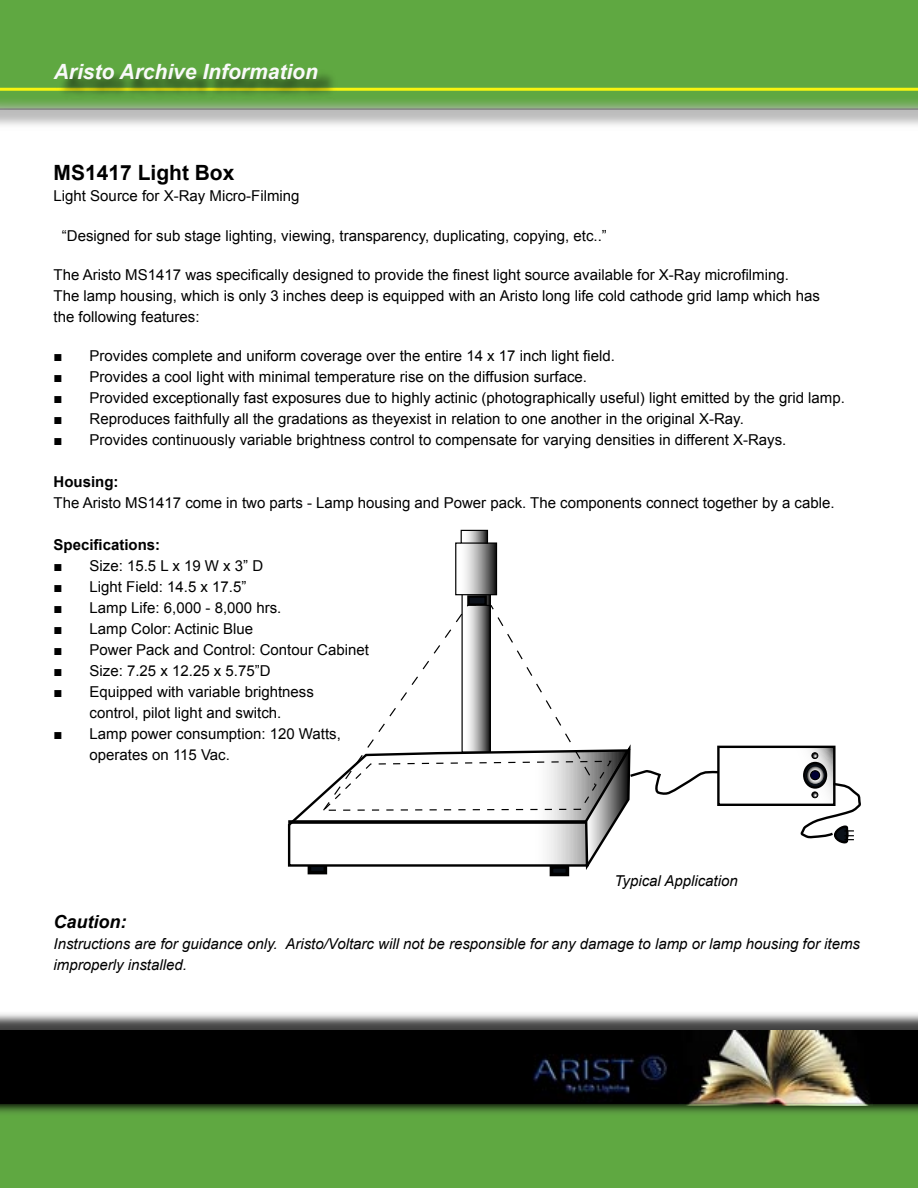
<style>
.page{position:relative;width:918px;height:1188px;background:#fff}
.page>*{position:absolute;margin:0;border:0;box-sizing:border-box;transform-origin:0 0}
.t1{font:italic 700 21px "Arial";color:#f9f9f9}
.t2{font:700 21px "Arial";color:#000}
.t3{font:italic 700 18px "Arial";color:#000}
.t4{font:15px/21px "Arial";color:#000;text-align:center}
.t5{font:italic 15px/21px "Arial";color:#000}
.t6{font:700 15px "Arial";color:#000}
</style>
<div class="page">
<div style="left:0;top:1011px;width:918px;height:159px;background:#000;opacity:.75"></div>
<div style="left:0;top:1030px;width:918px;height:140px;background:#000"></div>
<img style="left:532px;top:1030px;width:337px;height:72px">
<div style="left:0;top:0;width:918px;height:130px;background:#a6a6a6;opacity:.75"></div>
<svg style="left:0;top:0;width:918px;height:110px"></svg>
<hr style="left:0;top:88px;width:918px;height:3px;background:#f7f410">
<svg style="left:0;top:1102px;width:918px;height:86px"></svg>
<div style="left:56px;top:66px;width:282px;height:34px;background:#000;opacity:.75"></div>
<div style="left:551px;top:867px;width:16px;height:7px;background:#0b1119"></div>
<div style="left:550px;top:865px;width:19px;height:11px;border:4px solid #000"></div>
<div style="left:308px;top:863px;width:19px;height:11px;border:4px solid #000"></div>
<svg style="left:465px;top:544px;width:30px;height:49px"></svg>
<div style="left:455px;top:542px;width:42px;height:53px;border:1px solid #000"></div>
<svg style="left:467px;top:532px;width:19px;height:10px"></svg>
<div style="left:461px;top:530px;width:27px;height:14px;border:1px solid #000"></div>
<div style="left:468px;top:597px;width:18px;height:8px;background:#0b1019"></div>
<div style="left:467px;top:595px;width:20px;height:11px;border:2px solid #000"></div>
<svg style="left:372px;top:603px;width:198px;height:137px"></svg>
<div style="left:717px;top:746px;width:119px;height:60px;border:2px solid #000"></div>
<svg style="left:804px;top:763px;width:22px;height:24px"></svg>
<div style="left:803px;top:762px;width:24px;height:27px;border:2px solid #000;border-radius:50%"></div>
<svg style="left:812px;top:753px;width:6px;height:6px"></svg>
<div style="left:812px;top:752px;width:6px;height:7px;border:1px solid #000;border-radius:50%"></div>
<svg style="left:287px;top:740px;width:434px;height:129px"></svg>
<svg style="left:799px;top:781px;width:62px;height:63px"></svg>
<svg style="left:806px;top:766px;width:18px;height:18px"></svg>
<div style="left:805px;top:766px;width:20px;height:19px;border:1px solid #0b1119;border-radius:50%"></div>
<div style="left:811px;top:771px;width:9px;height:9px;background:#003;border-radius:50%"></div>
<div style="left:810px;top:770px;width:10px;height:10px;border:1px solid #000;border-radius:50%"></div>
<p class="t1" style="left:54px;top:58px;width:266px">Aristo Archive Information</p>
<p class="t2" style="left:54px;top:159px;width:182px">MS1417 Light Box</p>
<p class="t4" style="left:54px;top:186px;width:247px">Light Source for X-Ray Micro-Filming</p>
<p class="t4" style="left:62px;top:225px;width:546px">“Designed for sub stage lighting, viewing, transparency, duplicating, copying, etc..”</p>
<p class="t4" style="left:54px;top:264px;width:737px">The Aristo MS1417 was specifically designed to provide the finest light source available for X-Ray microfilming.</p>
<p class="t4" style="left:54px;top:285px;width:768px">The lamp housing, which is only 3 inches deep is equipped with an Aristo long life cold cathode grid lamp which has</p>
<p class="t4" style="left:54px;top:306px;width:147px">the following features:</p>
<p class="t4" style="left:54px;top:345px;width:563px">■ Provides complete and uniform coverage over the entire 14 x 17 inch light field.</p>
<p class="t4" style="left:54px;top:366px;width:535px">■ Provides a cool light with minimal temperature rise on the diffusion surface.</p>
<p class="t4" style="left:54px;top:387px;width:793px">■ Provided exceptionally fast exposures due to highly actinic (photographically useful) light emitted by the grid lamp.</p>
<p class="t4" style="left:54px;top:408px;width:692px">■ Reproduces faithfully all the gradations as theyexist in relation to one another in the original X-Ray.</p>
<p class="t4" style="left:54px;top:429px;width:734px">■ Provides continuously variable brightness control to compensate for varying densities in different X-Rays.</p>
<p class="t6" style="left:54px;top:472px;width:66px">Housing:</p>
<p class="t4" style="left:54px;top:492px;width:782px">The Aristo MS1417 come in two parts - Lamp housing and Power pack. The components connect together by a cable.</p>
<p class="t6" style="left:54px;top:535px;width:108px">Specifications:</p>
<p class="t4" style="left:54px;top:555px;width:211px">■ Size: 15.5 L x 19 W x 3” D</p>
<p class="t4" style="left:54px;top:576px;width:194px">■ Light Field: 14.5 x 17.5”</p>
<p class="t4" style="left:54px;top:597px;width:229px">■ Lamp Life: 6,000 - 8,000 hrs.</p>
<p class="t4" style="left:54px;top:618px;width:201px">■ Lamp Color: Actinic Blue</p>
<p class="t4" style="left:54px;top:639px;width:317px">■ Power Pack and Control: Contour Cabinet</p>
<p class="t4" style="left:54px;top:660px;width:218px">■ Size: 7.25 x 12.25 x 5.75”D</p>
<p class="t4" style="left:54px;top:681px;width:262px">■ Equipped with variable brightness control, pilot light and switch.</p>
<p class="t4" style="left:90px;top:723px;width:253px;text-align:left;text-indent:-36px">■ Lamp power consumption: 120 Watts, operates on 115 Vac.</p>
<p class="t5" style="left:614px;top:870px;width:125px">Typical Application</p>
<p class="t3" style="left:54px;top:910px;width:74px">Caution:</p>
<p class="t5" style="left:54px;top:933px;width:808px">Instructions are for guidance only. Aristo/Voltarc will not be responsible for any damage to lamp or lamp housing for items improperly installed.</p>
</div>
